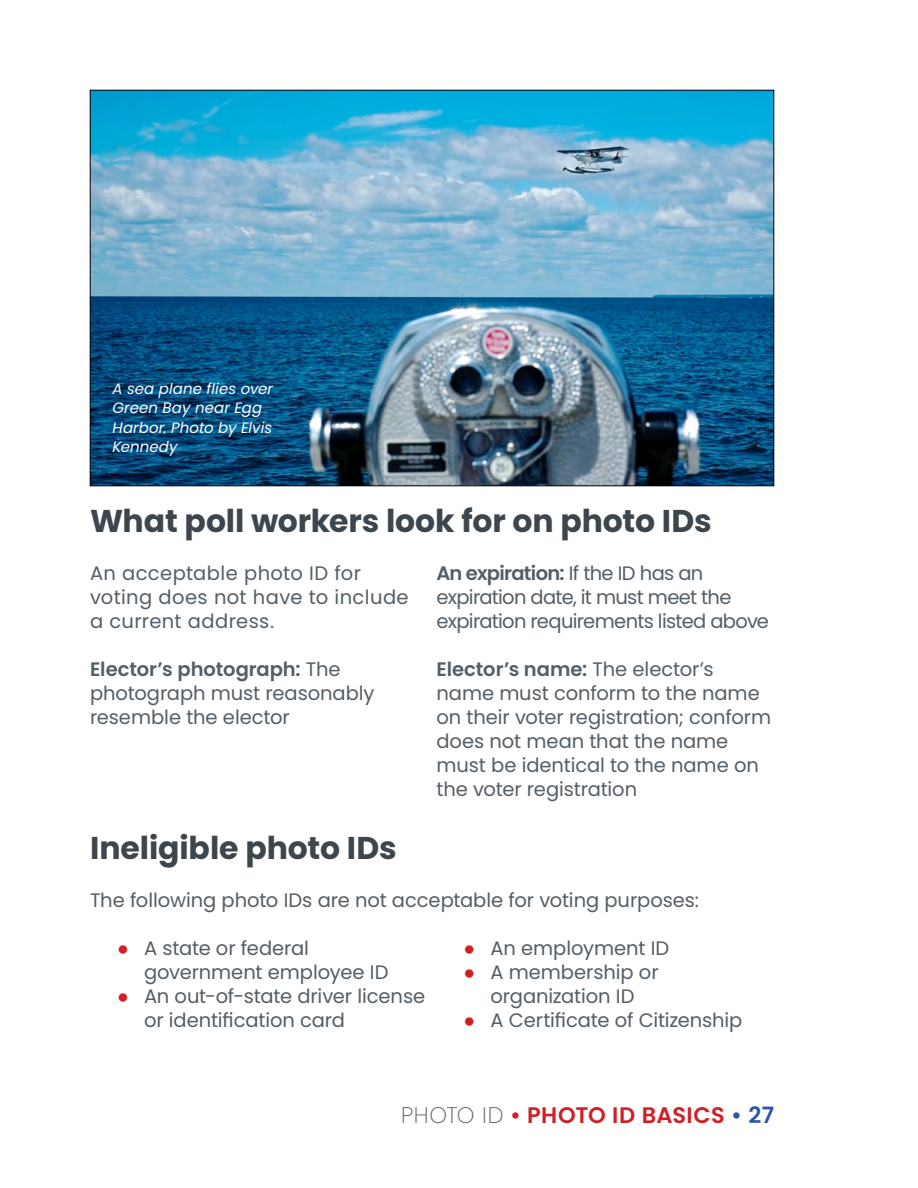
<style>
.page{position:relative;width:918px;height:1188px;background:#fff}
.page>*{position:absolute;margin:0;border:0;box-sizing:border-box;transform-origin:0 0}
.Heading_3{font:700 31.5px "Poppins";letter-spacing:-.005em;color:#3d464d}
.t1{font:600 22.5px "Poppins";letter-spacing:.01em;color:#d11f26}
.Bold_Start_ENSH{font:19.5px/24px "Poppins";letter-spacing:-.005em;color:#545e66}
.Bold_Start_ENSH-2{font:19.5px/24px "Poppins";letter-spacing:-.035em;color:#545e66}
.Bold_Start_ENSH-3{font:19.5px/24px "Poppins";letter-spacing:.02em;color:#545e66}
.Image{font:italic 15px/19.5px "Poppins";letter-spacing:.005em;color:#fff}
.s1{font-weight:600}
.s2{font-family:"Impact";color:#d11f26}
.s3{font-weight:200;color:#545e66}
.s4{color:#2c54ae}
</style>
<div class="page">
<img style="left:92px;top:92px;width:680px;height:392px">
<p class="Image" style="left:112px;top:379px;width:162px">A sea plane flies over<br>Green Bay near Egg<br>Harbor. Photo by Elvis<br>Kennedy</p>
<h3 class="Heading_3" style="left:90px;top:503px;width:623px">What poll workers look for on photo IDs</h3>
<p class="Bold_Start_ENSH-3" style="left:90px;top:561px;width:320px">An acceptable photo ID for voting does not have to include a current address.</p>
<p class="Bold_Start_ENSH" style="left:90px;top:657px;width:286px"><span class="s1">Elector’s photograph:</span> The photograph must reasonably resemble the elector</p>
<p class="Bold_Start_ENSH-2" style="left:436px;top:561px;width:334px"><span class="s1">An expiration:</span> If the ID has an expiration date, it must meet the expiration requirements listed above</p>
<p class="Bold_Start_ENSH" style="left:436px;top:657px;width:336px"><span class="s1">Elector’s name:</span> The elector’s name must conform to the name on their voter registration; conform does not mean that the name must be identical to the name on the voter registration</p>
<h3 class="Heading_3" style="left:90px;top:830px;width:308px">Ineligible photo IDs</h3>
<p class="Bold_Start_ENSH" style="left:90px;top:888px;width:610px">The following photo IDs are not acceptable for voting purposes:</p>
<p class="Bold_Start_ENSH" style="left:144px;top:936px;width:246px;text-indent:-27px"><span class="s2">●</span> A state or federal government employee ID</p>
<p class="Bold_Start_ENSH" style="left:144px;top:984px;width:283px;text-indent:-27px"><span class="s2">●</span> An out-of-state driver license or identification card</p>
<p class="Bold_Start_ENSH" style="left:464px;top:936px;width:207px"><span class="s2">●</span> An employment ID</p>
<p class="Bold_Start_ENSH" style="left:464px;top:960px;width:197px;text-align:center"><span class="s2">●</span> A membership or organization ID</p>
<p class="Bold_Start_ENSH" style="left:464px;top:1008px;width:280px"><span class="s2">●</span> A Certificate of Citizenship</p>
<p class="t1" style="left:401px;top:1102px;width:374px"><span class="s3">PHOTO ID</span> • PHOTO ID BASICS <span class="s4">• 27</span></p>
</div>
